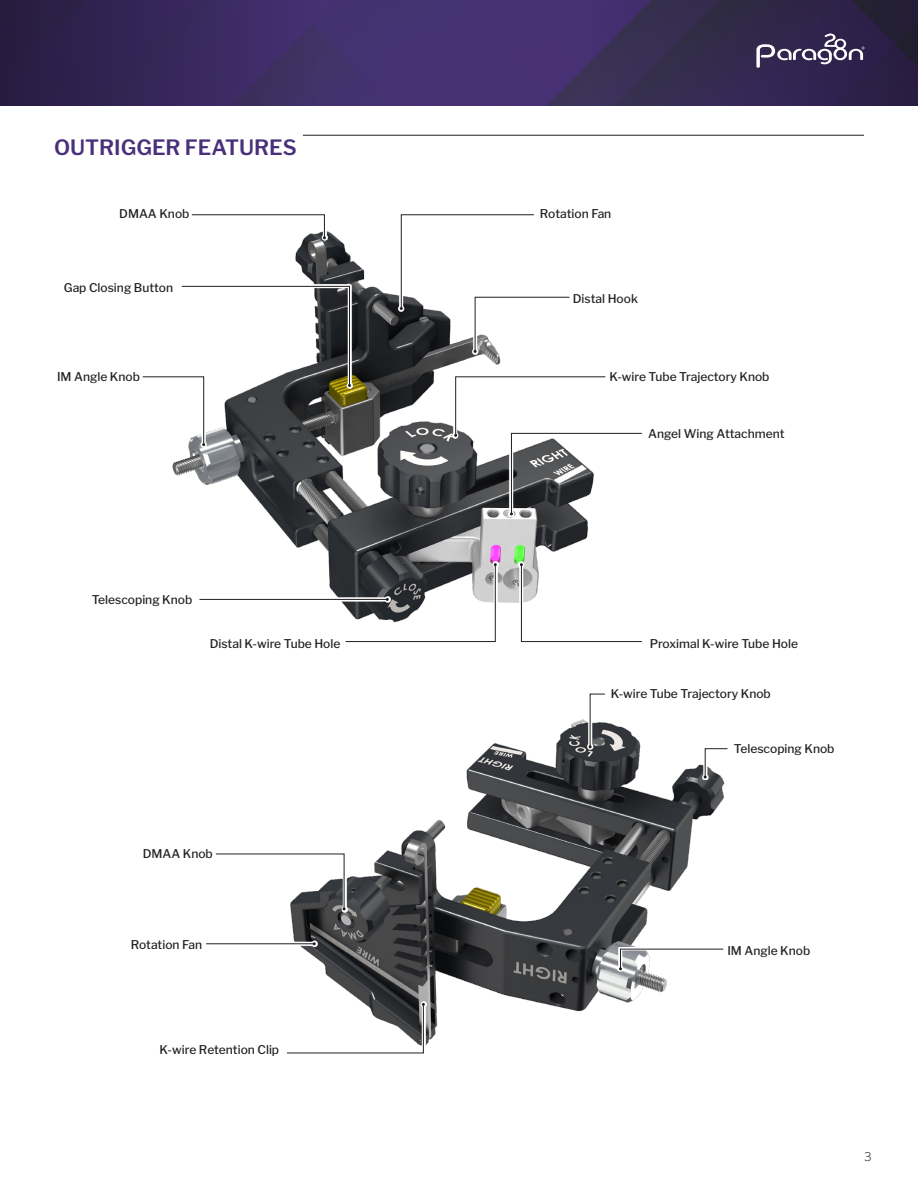
<style>
.page{position:relative;width:918px;height:1188px;background:#fff}
.page>*{position:absolute;margin:0;border:0;box-sizing:border-box;transform-origin:0 0}
.t1{font:600 21px "Libre Franklin";color:#48317a}
.Table_Body_Copy_SM_CENTER{font:500 12px "Libre Franklin";color:#231f20}
.t2{font:200 12px "Libre Franklin";color:#231f20}
</style>
<div class="page">
<div style="left:316px;top:0;width:272px;height:106px;background:#463273"></div>
<svg style="left:588px;top:0;width:330px;height:106px;background:#32284d"></svg>
<div style="left:0;top:0;width:316px;height:106px;background:linear-gradient(to right,#271b41,#44316e)"></div>
<svg style="left:756px;top:33px;width:108px;height:35px;background:#584d6f"></svg>
<img style="left:172px;top:231px;width:416px;height:374px">
<img style="left:290px;top:719px;width:435px;height:325px">
<svg style="left:290px;top:852px;width:57px;height:60px"></svg>
<svg style="left:215px;top:853px;width:131px;height:57px"></svg>
<svg style="left:172px;top:446px;width:35px;height:2px"></svg>
<svg style="left:180px;top:284px;width:173px;height:105px"></svg>
<svg style="left:142px;top:286px;width:209px;height:160px"></svg>
<svg style="left:344px;top:561px;width:154px;height:82px"></svg>
<svg style="left:290px;top:1001px;width:137px;height:45px"></svg>
<svg style="left:287px;top:1003px;width:138px;height:51px"></svg>
<svg style="left:198px;top:596px;width:147px;height:7px"></svg>
<hr style="left:199px;top:599px;width:188px;height:1px;background:#231f20">
<svg style="left:345px;top:563px;width:152px;height:79px"></svg>
<svg style="left:472px;top:295px;width:99px;height:60px"></svg>
<svg style="left:617px;top:947px;width:108px;height:25px"></svg>
<svg style="left:619px;top:948px;width:105px;height:22px"></svg>
<svg style="left:190px;top:231px;width:138px;height:10px"></svg>
<svg style="left:191px;top:214px;width:135px;height:25px"></svg>
<svg style="left:508px;top:515px;width:80px;height:2px"></svg>
<div style="left:452px;top:375px;width:155px;height:64px;background:#fff"></div>
<svg style="left:454px;top:376px;width:188px;height:139px"></svg>
<svg style="left:587px;top:719px;width:20px;height:31px"></svg>
<svg style="left:589px;top:693px;width:17px;height:55px"></svg>
<div style="left:518px;top:561px;width:126px;height:83px;background:#fff"></div>
<svg style="left:520px;top:563px;width:122px;height:79px"></svg>
<div style="left:398px;top:213px;width:138px;height:99px;background:#fff"></div>
<svg style="left:400px;top:214px;width:170px;height:139px"></svg>
<svg style="left:702px;top:747px;width:23px;height:33px"></svg>
<svg style="left:704px;top:748px;width:24px;height:31px"></svg>
<svg style="left:206px;top:941px;width:111px;height:6px"></svg>
<hr style="left:206px;top:943px;width:108px;height:1px;background:#231f20">
<hr style="left:303px;top:135px;width:561px;height:1px;background:#231f20">
<h1 class="t1" style="left:54px;top:135px;width:244px">OUTRIGGER FEATURES</h1>
<p class="Table_Body_Copy_SM_CENTER" style="left:119px;top:207px;width:72px">DMAA Knob</p>
<p class="Table_Body_Copy_SM_CENTER" style="left:64px;top:280px;width:111px">Gap Closing Button</p>
<p class="Table_Body_Copy_SM_CENTER" style="left:57px;top:369px;width:84px">IM Angle Knob</p>
<p class="Table_Body_Copy_SM_CENTER" style="left:540px;top:207px;width:73px">Rotation Fan</p>
<p class="Table_Body_Copy_SM_CENTER" style="left:573px;top:291px;width:67px">Distal Hook</p>
<p class="Table_Body_Copy_SM_CENTER" style="left:609px;top:369px;width:162px">K-wire Tube Trajectory Knob</p>
<p class="Table_Body_Copy_SM_CENTER" style="left:648px;top:427px;width:138px">Angel Wing Attachment</p>
<p class="Table_Body_Copy_SM_CENTER" style="left:92px;top:593px;width:102px">Telescoping Knob</p>
<p class="Table_Body_Copy_SM_CENTER" style="left:210px;top:636px;width:132px">Distal K-wire Tube Hole</p>
<p class="Table_Body_Copy_SM_CENTER" style="left:650px;top:636px;width:150px">Proximal K-wire Tube Hole</p>
<p class="Table_Body_Copy_SM_CENTER" style="left:611px;top:687px;width:162px">K-wire Tube Trajectory Knob</p>
<p class="Table_Body_Copy_SM_CENTER" style="left:734px;top:741px;width:102px">Telescoping Knob</p>
<p class="Table_Body_Copy_SM_CENTER" style="left:143px;top:846px;width:72px">DMAA Knob</p>
<p class="Table_Body_Copy_SM_CENTER" style="left:131px;top:937px;width:73px">Rotation Fan</p>
<p class="Table_Body_Copy_SM_CENTER" style="left:160px;top:1042px;width:121px">K-wire Retention Clip</p>
<p class="Table_Body_Copy_SM_CENTER" style="left:727px;top:943px;width:84px">IM Angle Knob</p>
<p class="t2" style="left:864px;top:1149px;width:9px">3</p>
</div>
